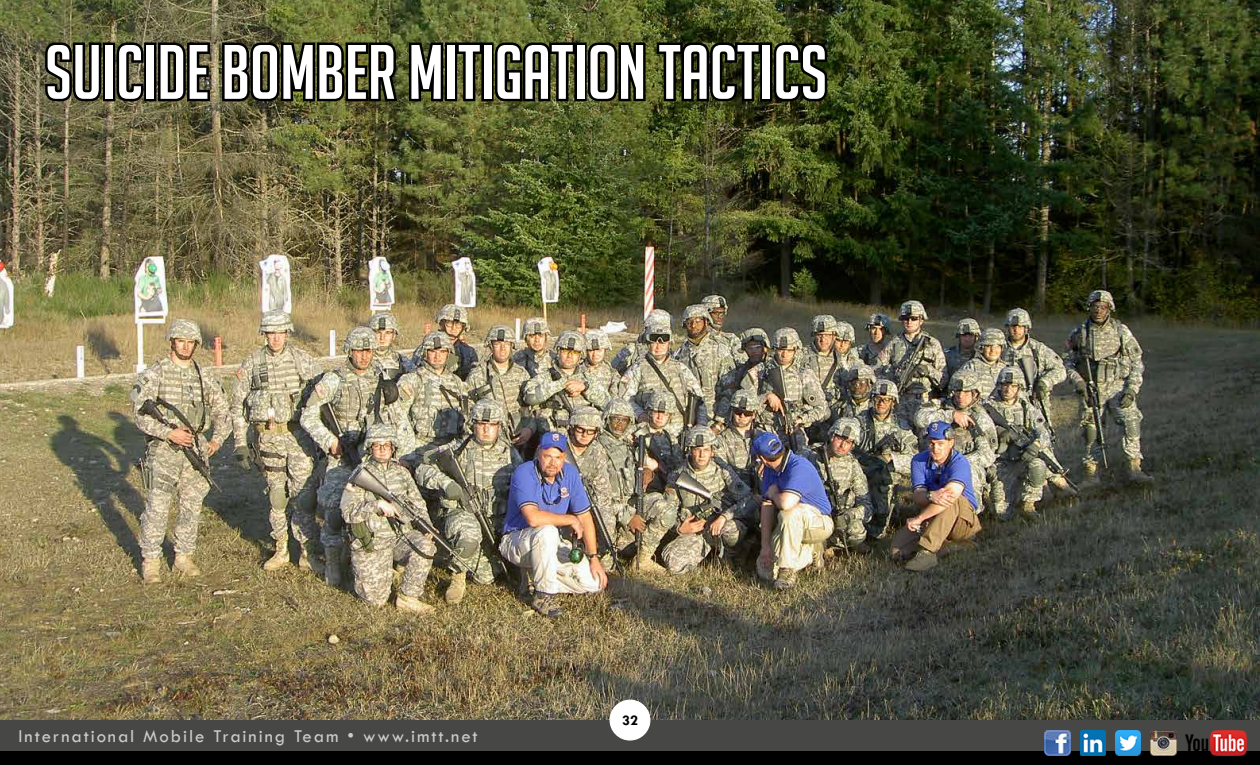
<style>
.page{position:relative;width:1260px;height:765px;background:#fff}
.page>*{position:absolute;margin:0;border:0;box-sizing:border-box;transform-origin:0 0}
.t1{font:75px "Big Noodle Titling";color:#fff}
.t2{font:18.75px "Tw Cen";letter-spacing:.1em;color:#ccc}
.t3{font:700 15px "Tw Cen";color:#000}
</style>
<div class="page">
<img style="left:0;top:0;width:1260px;height:720px">
<svg style="left:43px;top:40px;width:61px;height:64px;background:#2f2e1e"></svg>
<div style="left:103px;top:42px;width:12px;height:59px;border:5px solid #000"></div>
<svg style="left:114px;top:40px;width:32px;height:64px;background:#363424"></svg>
<div style="left:144px;top:42px;width:12px;height:59px;border:5px solid #000"></div>
<svg style="left:156px;top:40px;width:56px;height:64px;background:#2d2a1d"></svg>
<svg style="left:220px;top:11px;width:180px;height:93px;background:#3a3c1f"></svg>
<svg style="left:406px;top:11px;width:40px;height:93px;background:#353b1c"></svg>
<div style="left:445px;top:42px;width:12px;height:59px;border:5px solid #000"></div>
<svg style="left:454px;top:40px;width:31px;height:64px;background:#32341a"></svg>
<div style="left:481px;top:42px;width:13px;height:59px;border:5px solid #000"></div>
<svg style="left:492px;top:40px;width:86px;height:64px;background:#272a13"></svg>
<div style="left:574px;top:42px;width:13px;height:59px;border:5px solid #000"></div>
<svg style="left:585px;top:31px;width:63px;height:74px;background:#2d3015"></svg>
<svg style="left:654px;top:40px;width:110px;height:64px;background:#1d210d"></svg>
<div style="left:760px;top:42px;width:12px;height:59px;border:5px solid #000"></div>
<svg style="left:771px;top:40px;width:59px;height:64px;background:#1a1f0a"></svg>
<div style="left:0;top:720px;width:1260px;height:45px;background:#474746"></div>
<div style="left:0;top:751px;width:1260px;height:14px;background:#000"></div>
<img style="left:1080px;top:730px;width:26px;height:26px">
<img style="left:1115px;top:730px;width:26px;height:26px">
<img style="left:1151px;top:730px;width:25px;height:26px">
<img style="left:1186px;top:730px;width:61px;height:26px">
<img style="left:1045px;top:730px;width:25px;height:26px">
<div style="left:610px;top:700px;width:40px;height:40px;background:#fff;border-radius:50%"></div>
<div style="left:610px;top:700px;width:40px;height:41px;border:1px solid #fff;border-radius:50%"></div>
<h1 class="t1" style="left:45px;top:32px;width:784px">SUICIDE BOMBER MITIGATION TACTICS</h1>
<p class="t2" style="left:19px;top:725px;width:461px">International Mobile Training Team • www.imtt.net</p>
<p class="t3" style="left:622px;top:711px;width:17px">32</p>
</div>
